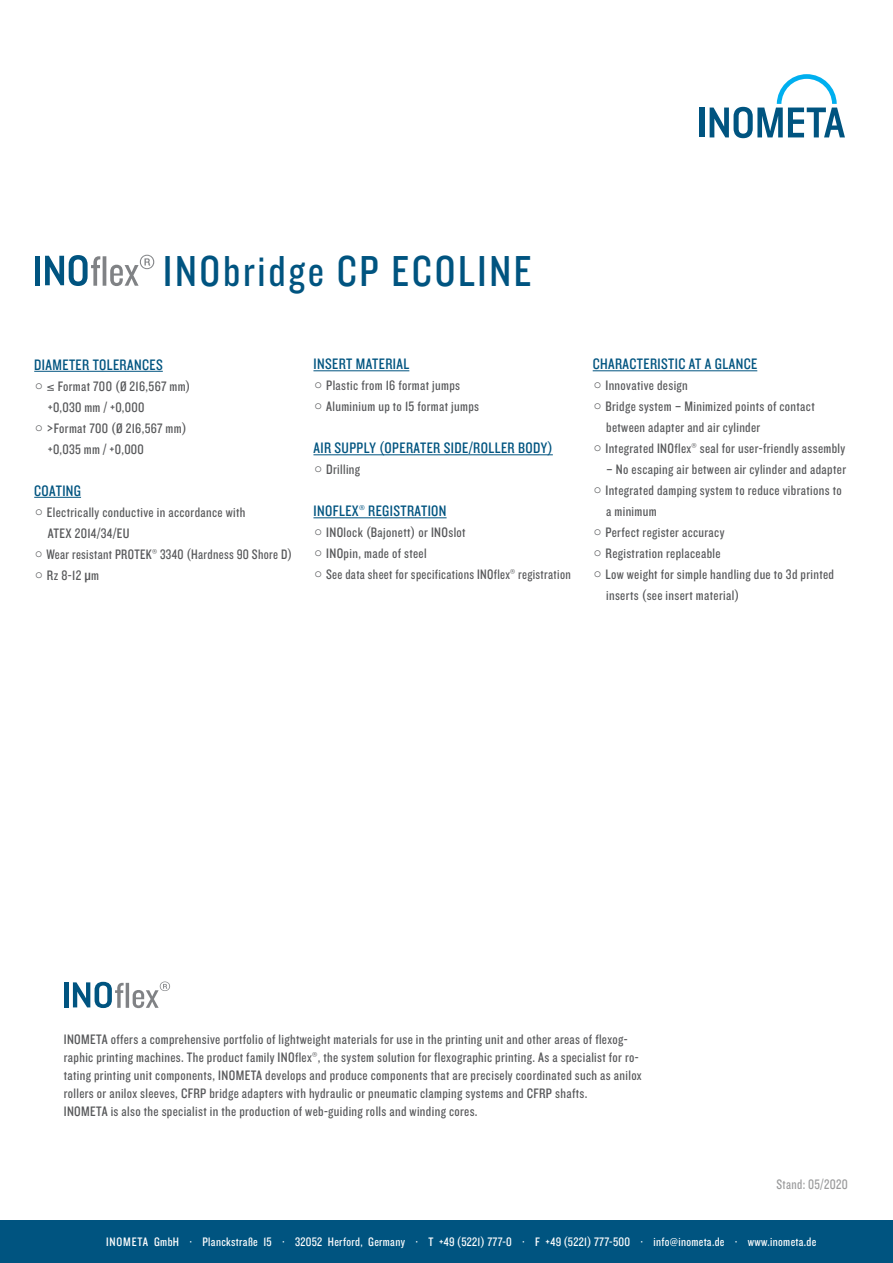
<style>
.page{position:relative;width:893px;height:1263px;background:#fff}
.page>*{position:absolute;margin:0;border:0;box-sizing:border-box;transform-origin:0 0}
.t1{font:45px "Knockout 29 Junior Ltweight";letter-spacing:.06em;color:#005480}
.t2{font:15.75px "Knockout 29 Junior Ltweight";letter-spacing:.025em;color:#005480}
.t3{font:14.25px/21px "Knockout 29 Junior Ltweight";letter-spacing:.025em;color:#57585a}
.t4{font:14.25px "Knockout 29 Junior Ltweight";letter-spacing:.025em;color:#57585a;scale:.95 1}
.t5{font:12.75px "Knockout 29 Junior Ltweight";letter-spacing:.025em;color:#fff}
.s1{font-family:"Helvetica Neue LT Std";font-weight:500;font-stretch:condensed;font-size:13.5px}
</style>
<div class="page">
<div style="left:0;top:1220px;width:893px;height:43px;background:#005480"></div>
<div style="left:699px;top:108px;width:5px;height:29px;background:#005480"></div>
<svg style="left:710px;top:74px;width:135px;height:64px"></svg>
<div style="left:35px;top:256px;width:5px;height:29px;background:#005480"></div>
<svg style="left:45px;top:255px;width:109px;height:31px"></svg>
<hr style="left:34px;top:371px;width:129px;height:1px;background:#005480">
<hr style="left:34px;top:497px;width:47px;height:1px;background:#005480">
<hr style="left:313px;top:370px;width:96px;height:1px;background:#005480">
<hr style="left:313px;top:454px;width:240px;height:1px;background:#005480">
<hr style="left:313px;top:517px;width:134px;height:1px;background:#005480">
<hr style="left:593px;top:370px;width:164px;height:1px;background:#005480">
<hr style="left:64px;top:982px;width:4px;height:25px;background:#005480">
<svg style="left:73px;top:981px;width:97px;height:27px"></svg>
<h1 class="t1" style="left:163px;top:242px;width:370px">INObridge CP ECOLINE</h1>
<p class="t2" style="left:34px;top:354px;width:130px">DIAMETER TOLERANCES</p>
<p class="t3" style="left:47px;top:375px;width:145px">≤ Format 700 (Ø 216,567 mm) +0,030 mm / +0,000<br>&gt;Format 700 (Ø 216,567 mm) +0,035 mm / +0,000</p>
<p class="t2" style="left:34px;top:480px;width:48px">COATING</p>
<p class="t3" style="left:46px;top:501px;width:247px">Electrically conductive in accordance with<br>ATEX 2014/34/EU<br>Wear resistant PROTEK® 3340 (Hardness 90 Shore D)<br>Rz 8-12 <span class="s1">µ</span>m</p>
<p class="t2" style="left:313px;top:354px;width:97px">INSERT MATERIAL</p>
<p class="t3" style="left:326px;top:374px;width:154px">Plastic from 16 format jumps<br>Aluminium up to 15 format jumps</p>
<p class="t2" style="left:313px;top:438px;width:241px">AIR SUPPLY (OPERATER SIDE/ROLLER BODY)</p>
<p class="t3" style="left:326px;top:458px;width:36px">Drilling</p>
<p class="t2" style="left:313px;top:501px;width:135px">INOFLEX® REGISTRATION</p>
<p class="t3" style="left:326px;top:521px;width:246px">INOlock (Bajonett) or INOslot<br>INOpin, made of steel<br>See data sheet for specifications INOflex® registration</p>
<p class="t2" style="left:593px;top:354px;width:166px">CHARACTERISTIC AT A GLANCE</p>
<p class="t3" style="left:605px;top:374px;width:241px">Innovative design<br>Bridge system – Minimized points of contact between adapter and air cylinder<br>Integrated INOflex® seal for user-friendly assembly</p>
<p class="t3" style="left:605px;top:458px;width:242px">– No escaping air between air cylinder and adapter Integrated damping system to reduce vibrations to a minimum<br>Perfect register accuracy<br>Registration replaceable<br>Low weight for simple handling due to 3d printed inserts (see insert material)</p>
<p class="t3" style="left:64px;top:1029px;width:579px;line-height:18px">INOMETA offers a comprehensive portfolio of lightweight materials for use in the printing unit and other areas of flexog&shy;raphic printing machines. The product family INOflex®, the system solution for flexographic printing. As a specialist for ro&shy;tating printing unit components, INOMETA develops and produce components that are precisely coordinated such as anilox rollers or anilox sleeves, CFRP bridge adapters with hydraulic or pneumatic clamping systems and CFRP shafts.<br>INOMETA is also the specialist in the production of web-guiding rolls and winding cores.</p>
<p class="t4" style="left:776px;top:1175px;width:77px">Stand: 05/2020</p>
<p class="t5" style="left:106px;top:1233px;width:712px">INOMETA GmbH · Planckstraße 15 · 32052 Herford, Germany · T +49 (5221) 777-0 · F +49 (5221) 777-500 · info@inometa.de · www.inometa.de</p>
</div>
